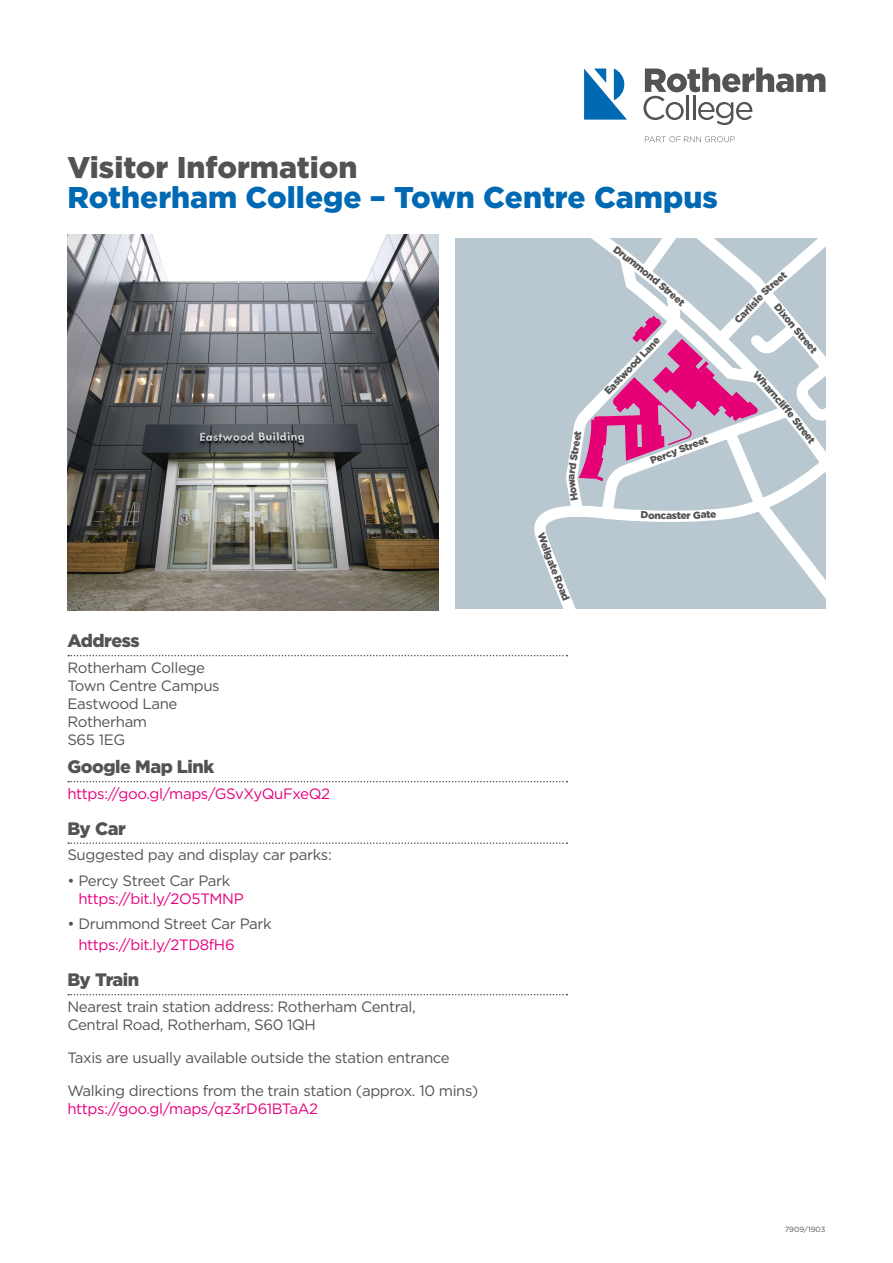
<style>
.page{position:relative;width:893px;height:1263px;background:#fff}
.page>*{position:absolute;margin:0;border:0;box-sizing:border-box;transform-origin:0 0}
.t1{font:900 30px/30px "Gotham";color:#0069b4}
.t2{font:900 18px "Gotham";letter-spacing:-.025em;color:#545352}
.t3{font:15px/18px "Gotham";letter-spacing:-.025em;color:#545352}
.t4{font:15px/18px "Gotham";letter-spacing:-.025em;color:#e6007e}
.t5{font:900 10.05px "Gotham";color:#545352}
.t6{font:7.5px "Gotham";color:#545352}
.s1{color:#545352}
.s2{color:#e6007e}
</style>
<div class="page">
<svg style="left:584px;top:69px;width:43px;height:51px"></svg>
<svg style="left:645px;top:136px;width:90px;height:6px"></svg>
<svg style="left:643px;top:68px;width:182px;height:57px"></svg>
<img style="left:67px;top:234px;width:371px;height:376px">
<svg style="left:68px;top:655px;width:499px;height:1px"></svg>
<svg style="left:68px;top:781px;width:499px;height:1px"></svg>
<svg style="left:68px;top:842px;width:499px;height:2px"></svg>
<svg style="left:68px;top:994px;width:499px;height:1px"></svg>
<div style="left:455px;top:238px;width:370px;height:370px;background:#b8c7d0"></div>
<svg style="left:534px;top:238px;width:291px;height:370px"></svg>
<svg style="left:537px;top:532px;width:14px;height:19px"></svg>
<svg style="left:641px;top:511px;width:25px;height:8px"></svg>
<svg style="left:677px;top:511px;width:39px;height:8px"></svg>
<svg style="left:613px;top:245px;width:41px;height:36px"></svg>
<svg style="left:669px;top:292px;width:16px;height:14px"></svg>
<svg style="left:569px;top:316px;width:246px;height:184px"></svg>
<p class="t1" style="left:67px;top:152px;width:652px"><span class="s1">Visitor Information<br></span>Rotherham College – Town Centre Campus</p>
<p class="t2" style="left:67px;top:629px;width:74px">Address</p>
<p class="t3" style="left:67px;top:658px;width:154px">Rotherham College<br>Town Centre Campus<br>Eastwood Lane<br>Rotherham<br>S65 1EG</p>
<p class="t2" style="left:67px;top:755px;width:148px">Google Map Link</p>
<p class="t4" style="left:67px;top:784px;width:264px">https://goo.gl/maps/GSvXyQuFxeQ2</p>
<p class="t2" style="left:67px;top:816px;width:60px">By Car</p>
<p class="t3" style="left:67px;top:846px;width:266px">Suggested pay and display car parks:</p>
<p class="t4" style="left:78px;top:871px;width:167px;text-indent:-11px"><span class="s1">• Percy Street Car Park </span>https://bit.ly/2O5TMNP</p>
<p class="t3" style="left:78px;top:913px;width:195px;line-height:21px;text-indent:-11px">• Drummond Street Car Park <span class="s2">https://bit.ly/2TD8fH6</span></p>
<p class="t2" style="left:67px;top:968px;width:73px">By Train</p>
<p class="t3" style="left:67px;top:997px;width:350px">Nearest train station address: Rotherham Central,<br>Central Road, Rotherham, S60 1QH</p>
<p class="t3" style="left:67px;top:1048px;width:384px">Taxis are usually available outside the station entrance</p>
<p class="t3" style="left:67px;top:1081px;width:412px">Walking directions from the train station (approx. 10 mins)</p>
<p class="t4" style="left:67px;top:1099px;width:252px">https://goo.gl/maps/qz3rD61BTaA2</p>
<p class="t5" style="left:564px;top:473px;width:45px;rotate:-81deg">rd Street</p>
<p class="t5" style="left:554px;top:548px;width:27px;rotate:69deg">lgate</p>
<p class="t5" style="left:563px;top:573px;width:28px;rotate:68deg">Road</p>
<p class="t5" style="left:658px;top:273px;width:25px;rotate:40deg">d Str</p>
<p class="t5" style="left:601px;top:388px;width:77px;rotate:-46deg">Eastwood Lane</p>
<p class="t5" style="left:648px;top:454px;width:62px;rotate:-20deg">Percy Street</p>
<p class="t5" style="left:666px;top:509px;width:13px">as</p>
<p class="t5" style="left:763px;top:284px;width:26px;rotate:-41deg">treet</p>
<p class="t5" style="left:781px;top:300px;width:63px;rotate:50deg">Dixon Street</p>
<p class="t5" style="left:731px;top:317px;width:47px;rotate:-46deg">Carlisle S</p>
<p class="t6" style="left:785px;top:1225px;width:42px">7909/1903</p>
</div>
